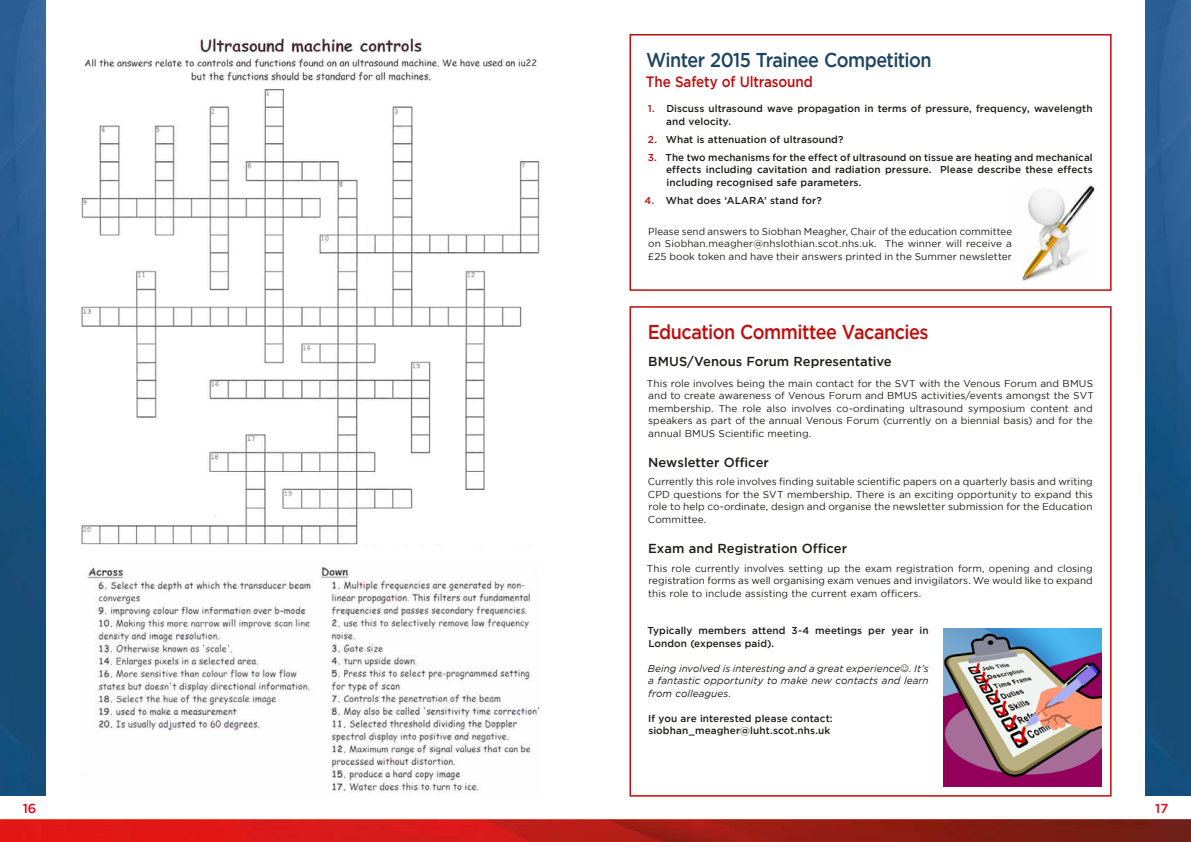
<style>
.page{position:relative;width:1191px;height:842px;background:#fff}
.page>*{position:absolute;margin:0;border:0;box-sizing:border-box;transform-origin:0 0}
.t1{font:500 20px "Gotham";letter-spacing:-.03em;color:#1d4461;scale:.9 1}
.t2{font:500 20px "Gotham";letter-spacing:-.03em;color:#c00d0d;scale:.9 1}
.t3{font:500 15px "Gotham";letter-spacing:-.015em;color:#c00d0d;scale:.9 1}
.t4{font:500 13px "Gotham";color:#1d1d1b}
.t5{font:500 13px "Gotham";color:#e30613}
.t6{font:10px/12.5px "Gotham";letter-spacing:.005em;color:#1d1d1b}
.t7{font:500 10px/12.5px "Gotham";letter-spacing:.01em;color:#1d1d1b}
.t8{font:italic 10px/12.5px "Gotham";letter-spacing:.005em;color:#1d1d1b;text-align:justify}
.s1{color:#c00d0d}
</style>
<div class="page">
<img style="left:0;top:0;width:45px;height:796px">
<img style="left:0;top:819px;width:587px;height:23px">
<div style="left:629px;top:34px;width:482px;height:257px;border:2px solid #c00d0d"></div>
<img style="left:1022px;top:182px;width:73px;height:101px">
<img style="left:1145px;top:0;width:46px;height:796px">
<img style="left:587px;top:819px;width:604px;height:23px">
<img style="left:81px;top:38px;width:459px;height:507px">
<img style="left:84px;top:567px;width:457px;height:226px">
<div style="left:629px;top:306px;width:482px;height:491px;border:2px solid #c00d0d"></div>
<img style="left:943px;top:629px;width:158px;height:158px">
<h3 class="t5" style="left:23px;top:801px;width:15px">16</h3>
<h1 class="t1" style="left:646px;top:49px;width:319px">Winter 2015 Trainee Competition</h1>
<h2 class="t3" style="left:646px;top:73px;width:187px">The Safety of Ultrasound</h2>
<p class="t7" style="left:666px;top:102px;width:428px;text-indent:-18px"><span class="s1">1.</span> Discuss ultrasound wave propagation in terms of pressure, frequency, wavelength and velocity.</p>
<p class="t7" style="left:648px;top:133px;width:197px"><span class="s1">2.</span> What is attenuation of ultrasound?</p>
<p class="t7" style="left:666px;top:151px;width:428px;text-align:justify;text-indent:-18px"><span class="s1">3.</span> The two mechanisms for the effect of ultrasound on tissue are heating and mechanical effects including cavitation and radiation pressure. Please describe these effects including recognised safe parameters.</p>
<p class="t7" style="left:644px;top:194px;width:179px"><span class="s1">4.</span> What does ‘ALARA’ stand for?</p>
<p class="t6" style="left:647px;top:225px;width:368px">Please send answers to Siobhan Meagher, Chair of the education committee on Siobhan.meagher@nhslothian.scot.nhs.uk. The winner will receive a £25 book token and have their answers printed in the Summer newsletter.</p>
<h1 class="t2" style="left:648px;top:321px;width:313px">Education Committee Vacancies</h1>
<h3 class="t4" style="left:648px;top:354px;width:245px">BMUS/Venous Forum Representative</h3>
<p class="t6" style="left:647px;top:377px;width:448px">This role involves being the main contact for the SVT with the Venous Forum and BMUS and to create awareness of Venous Forum and BMUS activities/events amongst the SVT membership. The role also involves co-ordinating ultrasound symposium content and speakers as part of the annual Venous Forum (currently on a biennial basis) and for the annual BMUS Scientific meeting.</p>
<h3 class="t4" style="left:648px;top:455px;width:122px">Newsletter Officer</h3>
<p class="t6" style="left:648px;top:475px;width:446px;text-align:justify">Currently this role involves finding suitable scientific papers on a quarterly basis and writing CPD questions for the SVT membership. There is an exciting opportunity to expand this role to help co-ordinate, design and organise the newsletter submission for the Education Committee.</p>
<h3 class="t4" style="left:648px;top:541px;width:200px">Exam and Registration Officer</h3>
<p class="t6" style="left:647px;top:562px;width:447px;text-align:justify">This role currently involves setting up the exam registration form, opening and closing registration forms as well organising exam venues and invigilators. We would like to expand this role to include assisting the current exam officers.</p>
<p class="t7" style="left:647px;top:624px;width:283px">Typically members attend 3-4 meetings per year in<br>London (expenses paid).</p>
<p class="t8" style="left:648px;top:662px;width:282px">Being involved is interesting and a great experience . It’s a fantastic opportunity to make new contacts and learn from colleagues.</p>
<p class="t7" style="left:648px;top:712px;width:186px">If you are interested please contact: siobhan_meagher@luht.scot.nhs.uk</p>
<h3 class="t5" style="left:1155px;top:801px;width:14px">17</h3>
</div>
